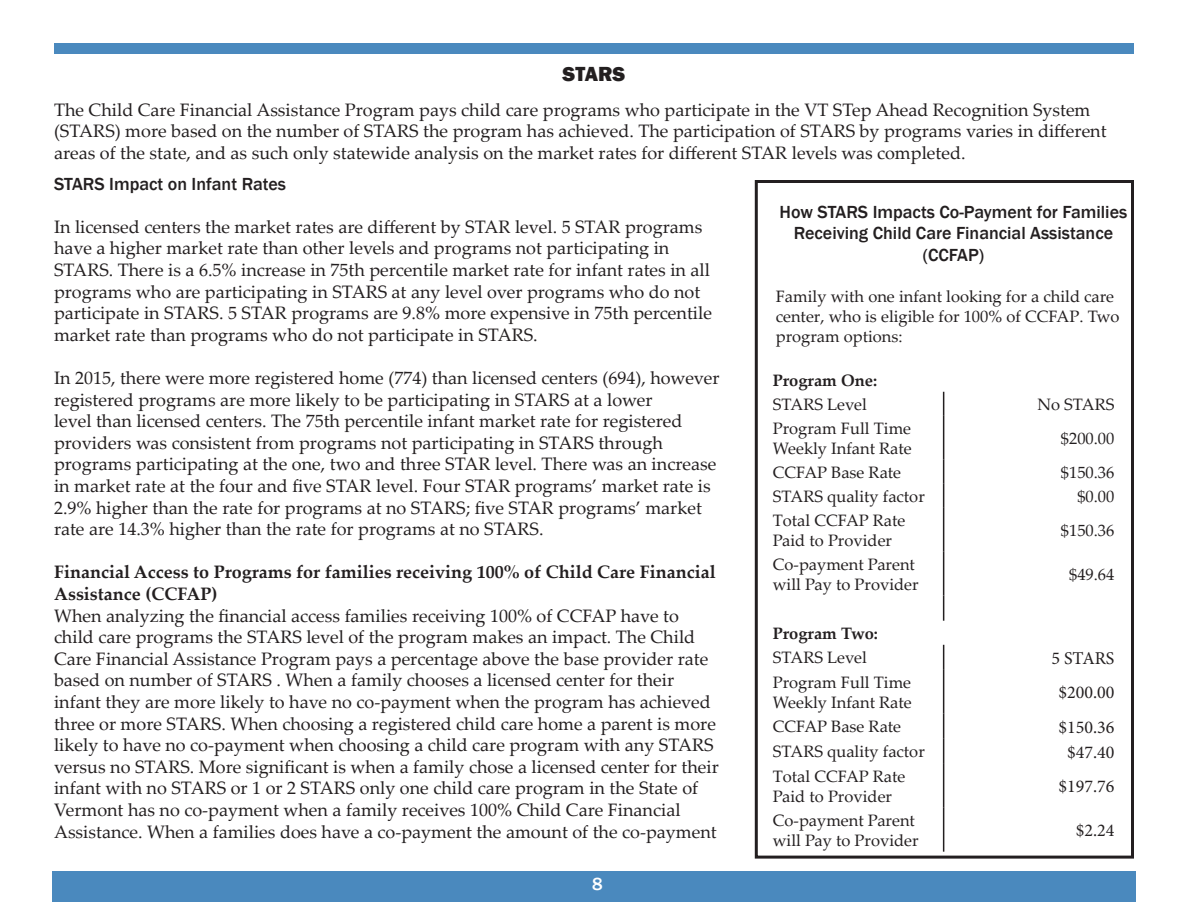
<style>
.page{position:relative;width:1188px;height:918px;background:#fff}
.page>*{position:absolute;margin:0;border:0;box-sizing:border-box;transform-origin:0 0}
.t1{font:800 21px "Franklin Gothic";color:#231f20}
.t2{font:18px/21.6px "Palatino Linotype";color:#231f20}
.t3{font:500 18px/21.6px "Franklin Gothic";color:#231f20;text-align:center}
.t4{font:18px "Minion Pro";color:#231f20}
.t5{font:500 18px "Franklin Gothic";color:#fff}
.t6{font:16.5px/19.8px "Palatino Linotype";color:#231f20}
.t7{font:700 16.5px/24px "Palatino Linotype";color:#231f20}
.s1{font-weight:700}
.s2{font-weight:400}
</style>
<div class="page">
<div style="left:54px;top:43px;width:1080px;height:11px;background:#4a89be"></div>
<div style="left:52px;top:872px;width:1084px;height:30px;background:#4a89be"></div>
<svg style="left:943px;top:392px;width:1px;height:24px"></svg>
<hr style="left:943px;top:416px;width:1px;height:44px;background:#231f20">
<svg style="left:943px;top:460px;width:1px;height:48px"></svg>
<hr style="left:943px;top:508px;width:1px;height:44px;background:#231f20">
<hr style="left:943px;top:552px;width:1px;height:44px;background:#231f20">
<svg style="left:943px;top:596px;width:1px;height:25px"></svg>
<svg style="left:943px;top:645px;width:1px;height:25px"></svg>
<hr style="left:943px;top:670px;width:1px;height:44px;background:#231f20">
<svg style="left:943px;top:714px;width:1px;height:50px"></svg>
<hr style="left:943px;top:764px;width:1px;height:44px;background:#231f20">
<hr style="left:943px;top:808px;width:1px;height:44px;background:#231f20">
<div style="left:755px;top:180px;width:379px;height:679px;border:3px solid #231f20"></div>
<p class="t1" style="left:563px;top:61px;width:64px">STARS</p>
<p class="t2" style="left:54px;top:98px;width:1054px">The Child Care Financial Assistance Program pays child care programs who participate in the VT STep Ahead Recognition System (STARS) more based on the number of STARS the program has achieved. The participation of STARS by programs varies in different areas of the state, and as such only statewide analysis on the market rates for different STAR levels was completed.</p>
<p class="t3" style="left:54px;top:173px;width:234px">STARS Impact on Infant Rates</p>
<p class="t2" style="left:54px;top:215px;width:659px">In licensed centers the market rates are different by STAR level. 5 STAR programs have a higher market rate than other levels and programs not participating in STARS. There is a 6.5% increase in 75th percentile market rate for infant rates in all programs who are participating in STARS at any level over programs who do not participate in STARS. 5 STAR programs are 9.8% more expensive in 75th percentile market rate than programs who do not participate in STARS.</p>
<p class="t2" style="left:54px;top:366px;width:667px">In 2015, there were more registered home (774) than licensed centers (694), however registered programs are more likely to be participating in STARS at a lower<br>level than licensed centers. The 75th percentile infant market rate for registered providers was consistent from programs not participating in STARS through programs participating at the one, two and three STAR level. There was an increase in market rate at the four and five STAR level. Four STAR programs’ market rate is 2.9% higher than the rate for programs at no STARS; five STAR programs’ market rate are 14.3% higher than the rate for programs at no STARS.</p>
<p class="t2" style="left:54px;top:561px;width:666px"><span class="s1">Financial Access to Programs for families receiving 100% of Child Care Financial Assistance (CCFAP)<br></span>When analyzing the financial access families receiving 100% of CCFAP have to child care programs the STARS level of the program makes an impact. The Child Care Financial Assistance Program pays a percentage above the base provider rate based on number of STARS . When a family chooses a licensed center for their infant they are more likely to have no co-payment when the program has achieved three or more STARS. When choosing a registered child care home a parent is more likely to have no co-payment when choosing a child care program with any STARS versus no STARS. More significant is when a family chose a licensed center for their infant with no STARS or 1 or 2 STARS only one child care program in the State of Vermont has no co-payment when a family receives 100% Child Care Financial Assistance. When a families does have a co-payment the amount of the co-payment</p>
<p class="t5" style="left:592px;top:873px;width:12px">8</p>
<p class="t3" style="left:780px;top:201px;width:349px">How STARS Impacts Co-Payment for Families<br>Receiving Child Care Financial Assistance (CCFAP)</p>
<p class="t6" style="left:776px;top:286px;width:345px">Family with one infant looking for a child care center, who is eligible for 100% of CCFAP. Two program options:</p>
<p class="t7" style="left:773px;top:368px;width:106px">Program One:<br><span class="s2">STARS Level</span></p>
<p class="t6" style="left:1037px;top:394px;width:79px">No STARS</p>
<p class="t6" style="left:773px;top:418px;width:141px">Program Full Time<br>Weekly Infant Rate</p>
<p class="t6" style="left:1061px;top:428px;width:55px">$200.00</p>
<p class="t6" style="left:773px;top:462px;width:130px">CCFAP Base Rate</p>
<p class="t6" style="left:1061px;top:462px;width:55px">$150.36</p>
<p class="t6" style="left:773px;top:486px;width:154px">STARS quality factor</p>
<p class="t6" style="left:1077px;top:486px;width:39px">$0.00</p>
<p class="t6" style="left:773px;top:510px;width:134px">Total CCFAP Rate<br>Paid to Provider</p>
<p class="t6" style="left:1061px;top:520px;width:55px">$150.36</p>
<p class="t6" style="left:773px;top:554px;width:147px">Co-payment Parent will Pay to Provider</p>
<p class="t6" style="left:1069px;top:564px;width:47px">$49.64</p>
<p class="t7" style="left:773px;top:621px;width:107px">Program Two:<br><span class="s2">STARS Level</span></p>
<p class="t4" style="left:1051px;top:646px;width:65px">5 STARS</p>
<p class="t6" style="left:773px;top:672px;width:141px">Program Full Time<br>Weekly Infant Rate</p>
<p class="t4" style="left:1059px;top:681px;width:57px">$200.00</p>
<p class="t6" style="left:773px;top:716px;width:130px">CCFAP Base Rate</p>
<p class="t4" style="left:1059px;top:715px;width:57px">$150.36</p>
<p class="t6" style="left:773px;top:741px;width:154px">STARS quality factor</p>
<p class="t4" style="left:1067px;top:740px;width:49px">$47.40</p>
<p class="t6" style="left:773px;top:766px;width:134px">Total CCFAP Rate<br>Paid to Provider</p>
<p class="t4" style="left:1059px;top:775px;width:57px">$197.76</p>
<p class="t6" style="left:773px;top:810px;width:147px">Co-payment Parent will Pay to Provider</p>
<p class="t4" style="left:1076px;top:818px;width:40px">$2.24</p>
</div>
